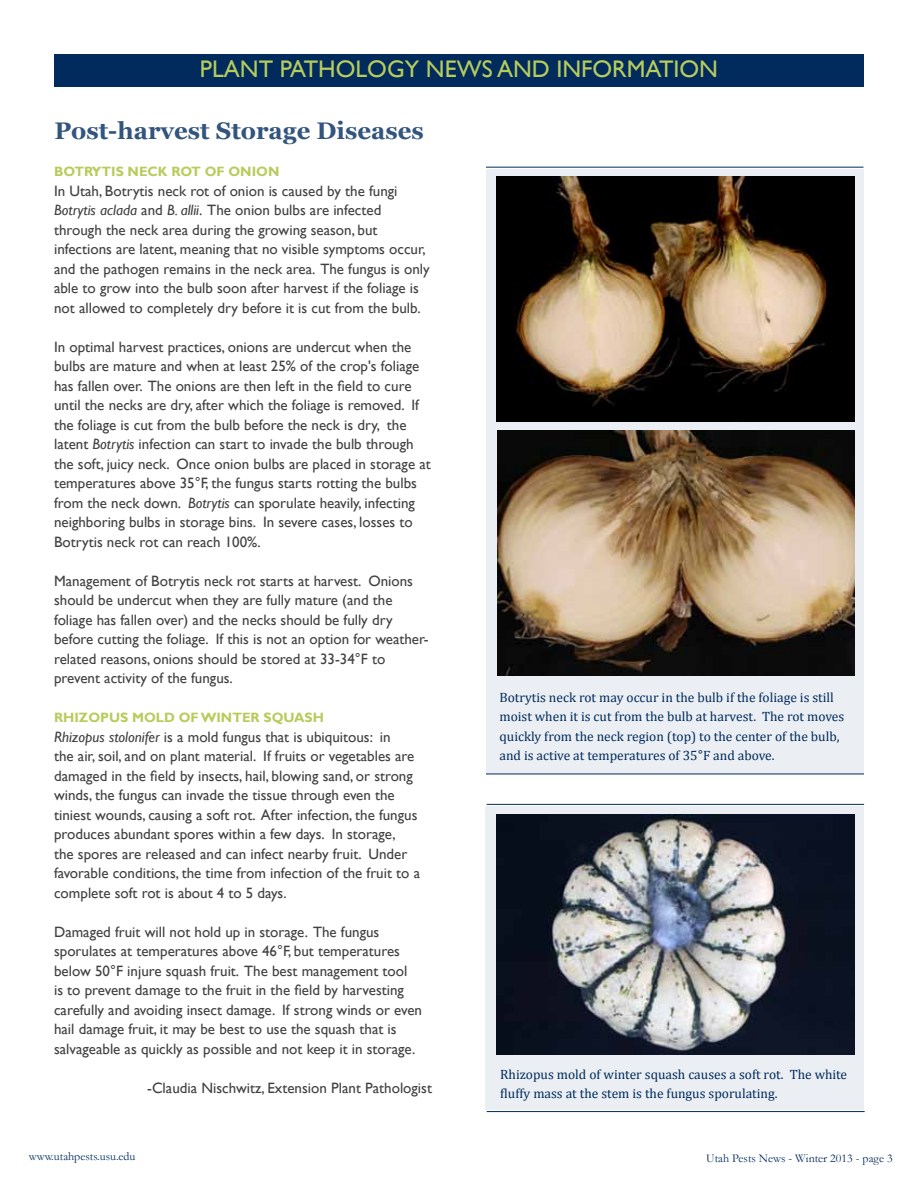
<style>
.page{position:relative;width:918px;height:1188px;background:#fff}
.page>*{position:absolute;margin:0;border:0;box-sizing:border-box;transform-origin:0 0}
.t1{font:24px "Gill Sans";color:#b8cc5c}
.t2{font:700 24px "Georgia";color:#33557d}
.t3{font:15px/19.5px "Gill Sans";color:#414042}
.t4{font:13.5px/19.5px "Cambria";color:#002b5c}
.t5{font:700 13.5px "Gill Sans";color:#b8cc5c}
.t6{font:12px "Garamond";color:#002b5c}
.s1{font-style:italic}
.s2{font-family:"Gill Sans"}
</style>
<div class="page">
<div style="left:486px;top:807px;width:378px;height:303px;background:#ebeef2"></div>
<hr style="left:486px;top:167px;width:377px;height:1px;background:#002b5c">
<div style="left:54px;top:54px;width:810px;height:33px;background:#002b5c"></div>
<div style="left:486px;top:170px;width:378px;height:604px;background:#ebeef2"></div>
<hr style="left:486px;top:774px;width:378px;height:1px;background:#002b5c">
<img style="left:496px;top:177px;width:358px;height:244px">
<img style="left:497px;top:431px;width:357px;height:244px">
<img style="left:496px;top:814px;width:358px;height:240px">
<hr style="left:487px;top:1111px;width:378px;height:1px;background:#002b5c">
<hr style="left:487px;top:804px;width:377px;height:1px;background:#002b5c">
<h1 class="t1" style="left:200px;top:55px;width:520px">PLANT PATHOLOGY NEWS AND INFORMATION</h1>
<h1 class="t2" style="left:54px;top:115px;width:371px">Post-harvest Storage Diseases</h1>
<p class="t5" style="left:54px;top:164px;width:21px">BOTR</p>
<p class="t5" style="left:92px;top:164px;width:18px">YTIS</p>
<p class="t5" style="left:128px;top:164px;width:11px">NEC</p>
<p class="t5" style="left:158px;top:164px;width:24px">K ROT</p>
<p class="t5" style="left:205px;top:164px;width:35px">O F ONION</p>
<p class="t3" style="left:54px;top:181px;width:377px">In Utah, Botrytis neck rot of onion is caused by the fungi <span class="s1">Botrytis aclada</span> and <span class="s1">B. allii</span>. The onion bulbs are infected through the neck area during the growing season, but infections are latent, meaning that no visible symptoms occur, and the pathogen remains in the neck area. The fungus is only able to grow into the bulb soon after harvest if the foliage is not allowed to completely dry before it is cut from the bulb.</p>
<p class="t3" style="left:54px;top:337px;width:378px">In optimal harvest practices, onions are undercut when the bulbs are mature and when at least 25% of the crop's foliage has fallen over. The onions are then left in the field to cure until the necks are dry, after which the foliage is removed. If the foliage is cut from the bulb before the neck is dry, the latent <span class="s1">Botrytis</span> infection can start to invade the bulb through the soft, juicy neck. Once onion bulbs are placed in storage at temperatures above 35°F, the fungus starts rotting the bulbs from the neck down. <span class="s1">Botrytis</span> can sporulate heavily, infecting neighboring bulbs in storage bins. In severe cases, losses to Botrytis neck rot can reach 100%.</p>
<p class="t3" style="left:54px;top:571px;width:376px">Management of Botrytis neck rot starts at harvest. Onions should be undercut when they are fully mature (and the foliage has fallen over) and the necks should be fully dry before cutting the foliage. If this is not an option for weather&shy;related reasons, onions should be stored at 33-34°F to prevent activity of the fungus.</p>
<p class="t5" style="left:54px;top:710px;width:46px">RHIZOPUS</p>
<p class="t5" style="left:132px;top:710px;width:12px">MOLD</p>
<p class="t5" style="left:179px;top:710px;width:33px">O F WINTER</p>
<p class="t5" style="left:264px;top:710px;width:31px">SQUASH</p>
<p class="t3" style="left:54px;top:727px;width:368px"><span class="s1">Rhizopus stolonifer</span> is a mold fungus that is ubiquitous: in<br>the air, soil, and on plant material. If fruits or vegetables are damaged in the field by insects, hail, blowing sand, or strong winds, the fungus can invade the tissue through even the tiniest wounds, causing a soft rot. After infection, the fungus produces abundant spores within a few days. In storage,<br>the spores are released and can infect nearby fruit. Under favorable conditions, the time from infection of the fruit to a complete soft rot is about 4 to 5 days.</p>
<p class="t3" style="left:54px;top:922px;width:369px">Damaged fruit will not hold up in storage. The fungus sporulates at temperatures above 46°F, but temperatures below 50°F injure squash fruit. The best management tool<br>is to prevent damage to the fruit in the field by harvesting carefully and avoiding insect damage. If strong winds or even hail damage fruit, it may be best to use the squash that is salvageable as quickly as possible and not keep it in storage.</p>
<p class="t3" style="left:147px;top:1078px;width:286px">-Claudia Nischwitz, Extension Plant Pathologist</p>
<p class="t4" style="left:500px;top:688px;width:346px">Botrytis neck rot may occur in the bulb if the foliage is still moist when it is cut from the bulb at harvest. The rot moves quickly from the neck region (top) to the center of the bulb, and is active at temperatures of 35<span class="s2">°</span>F and above.</p>
<p class="t4" style="left:500px;top:1064px;width:349px">Rhizopus mold of winter squash causes a soft rot. The white fluffy mass at the stem is the fungus sporulating.</p>
<p class="t6" style="left:29px;top:1148px;width:108px">www.utahpests.usu.edu</p>
<p class="t6" style="left:706px;top:1150px;width:188px">Utah Pests News - Winter 2013 - page 3</p>
</div>
